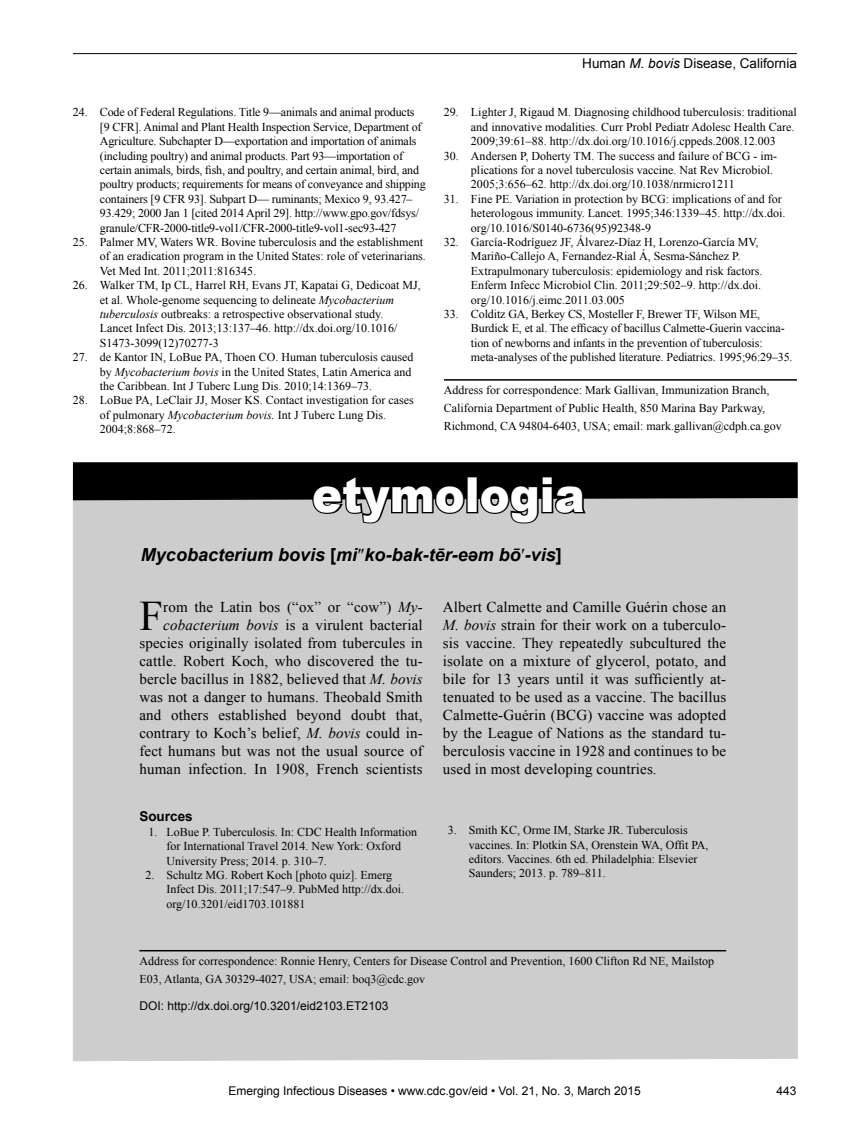
<style>
.page{position:relative;width:851px;height:1134px;background:#fff}
.page>*{position:absolute;margin:0;border:0;box-sizing:border-box;transform-origin:0 0}
.t1{font:900 48.15px "Arial";color:#fff;scale:.93 1}
.t2{font:42.15px "Times New Roman";color:#000}
.t3{font:italic 700 18px "Arial";color:#000}
.t4{font:15px/18px "Times New Roman";letter-spacing:.01em;color:#000;text-align:right}
.t5{font:13.5px "Arial";color:#000}
.t6{font:700 13.5px "Arial";color:#000}
.t7{font:12px/14.4px "Times New Roman";color:#000}
.t8{font:12px "Arial";color:#000}
.s1{font-style:italic}
.s2{font-style:normal}
.s3{font-family:"Times New Roman";font-weight:400;font-style:normal}
</style>
<div class="page">
<hr style="left:73px;top:53px;width:723px;height:1px;background:#000">
<hr style="left:444px;top:379px;width:353px;height:2px;background:#000">
<div style="left:73px;top:477px;width:725px;height:584px;background:#cdcdcd"></div>
<svg style="left:73px;top:462px;width:724px;height:63px;background:#4b4b4b"></svg>
<hr style="left:139px;top:950px;width:587px;height:1px;background:#000">
<p class="t7" style="left:100px;top:105px;width:327px;text-indent:-27px">24. Code of Federal Regulations. Title 9—animals and animal products [9 CFR]. Animal and Plant Health Inspection Service, Department of Agriculture. Subchapter D—exportation and importation of animals (including poultry) and animal products. Part 93—importation of certain animals, birds, fish, and poultry, and certain animal, bird, and poultry products; requirements for means of conveyance and shipping containers [9 CFR 93]. Subpart D— ruminants; Mexico 9, 93.427– 93.429; 2000 Jan 1 [cited 2014 April 29]. http://www.gpo.gov/fdsys/ granule/CFR-2000-title9-vol1/CFR-2000-title9-vol1-sec93-427</p>
<p class="t7" style="left:100px;top:235px;width:327px;text-indent:-27px">25. Palmer MV, Waters WR. Bovine tuberculosis and the establishment of an eradication program in the United States: role of veterinarians.<br>Vet Med Int. 2011;2011:816345.</p>
<p class="t7" style="left:100px;top:278px;width:322px;text-indent:-27px">26. Walker TM, Ip CL, Harrel RH, Evans JT, Kapatai G, Dedicoat MJ, et al. Whole-genome sequencing to delineate <span class="s1">Mycobacterium tuberculosis</span> outbreaks: a retrospective observational study.<br>Lancet Infect Dis. 2013;13:137–46. http://dx.doi.org/10.1016/ S1473-3099(12)70277-3</p>
<p class="t7" style="left:100px;top:350px;width:315px;text-indent:-27px">27. de Kantor IN, LoBue PA, Thoen CO. Human tuberculosis caused by <span class="s1">Mycobacterium bovis</span> in the United States, Latin America and the Caribbean. Int J Tuberc Lung Dis. 2010;14:1369–73.</p>
<p class="t7" style="left:100px;top:393px;width:315px;text-indent:-27px">28. LoBue PA, LeClair JJ, Moser KS. Contact investigation for cases of pulmonary <span class="s1">Mycobacterium bovis.</span> Int J Tuberc Lung Dis.<br>2004;8:868–72.</p>
<p class="t5" style="left:582px;top:55px;width:216px">Human <span class="s1">M. bovis</span> Disease, California</p>
<p class="t7" style="left:471px;top:105px;width:327px;text-indent:-27px">29. Lighter J, Rigaud M. Diagnosing childhood tuberculosis: traditional and innovative modalities. Curr Probl Pediatr Adolesc Health Care.<br>2009;39:61–88. http://dx.doi.org/10.1016/j.cppeds.2008.12.003</p>
<p class="t7" style="left:471px;top:148px;width:307px;text-indent:-27px">30. Andersen P, Doherty TM. The success and failure of BCG - im&shy;plications for a novel tuberculosis vaccine. Nat Rev Microbiol.<br>2005;3:656–62. http://dx.doi.org/10.1038/nrmicro1211</p>
<p class="t7" style="left:471px;top:191px;width:316px;text-indent:-27px">31. Fine PE. Variation in protection by BCG: implications of and for heterologous immunity. Lancet. 1995;346:1339–45. http://dx.doi. org/10.1016/S0140-6736(95)92348-9</p>
<p class="t7" style="left:471px;top:235px;width:293px;text-indent:-27px">32. García-Rodríguez JF, Álvarez-Díaz H, Lorenzo-García MV, Mariño-Callejo A, Fernandez-Rial Á, Sesma-Sánchez P.<br>Extrapulmonary tuberculosis: epidemiology and risk factors.<br>Enferm Infecc Microbiol Clin. 2011;29:502–9. http://dx.doi. org/10.1016/j.eimc.2011.03.005</p>
<p class="t7" style="left:471px;top:307px;width:323px;text-indent:-27px">33. Colditz GA, Berkey CS, Mosteller F, Brewer TF, Wilson ME, Burdick E, et al. The efficacy of bacillus Calmette-Guerin vaccina&shy;tion of newborns and infants in the prevention of tuberculosis: meta-analyses of the published literature. Pediatrics. 1995;96:29–35.</p>
<p class="t7" style="left:444px;top:381px;width:339px;line-height:18px">Address for correspondence: Mark Gallivan, Immunization Branch,<br>California Department of Public Health, 850 Marina Bay Parkway,<br>Richmond, CA 94804-6403, USA; email: mark.gallivan@cdph.ca.gov</p>
<h1 class="t1" style="left:312px;top:460px;width:295px">etymologia</h1>
<h3 class="t3" style="left:141px;top:543px;width:422px">Mycobacterium bovis <span class="s2">[</span>mi<span class="s3">″</span>ko-bak-tēr-eəm bō<span class="s3">′</span>-vis<span class="s2">]</span></h3>
<p class="t4" style="left:139px;top:598px;width:285px">rom the Latin bos (“ox” or “cow”) <span class="s1">My&shy;cobacterium bovis</span> is a virulent bacterial species originally isolated from tubercules in cattle. Robert Koch, who discovered the tu&shy;bercle bacillus in 1882, believed that <span class="s1">M. bovis </span>was not a danger to humans. Theobald Smith and others established beyond doubt that, contrary to Koch’s belief, <span class="s1">M. bovis</span> could in&shy;fect humans but was not the usual source of human infection. In 1908, French scientists</p>
<p class="t4" style="left:443px;top:598px;width:285px;text-align:justify">Albert Calmette and Camille Guérin chose an <span class="s1">M. bovis</span> strain for their work on a tuberculo&shy;sis vaccine. They repeatedly subcultured the isolate on a mixture of glycerol, potato, and bile for 13 years until it was sufficiently at&shy;tenuated to be used as a vaccine. The bacillus Calmette-Guérin (BCG) vaccine was adopted by the League of Nations as the standard tu&shy;berculosis vaccine in 1928 and continues to be used in most developing countries.</p>
<h2 class="t2" style="left:139px;top:587px;width:25px">F</h2>
<p class="t6" style="left:139px;top:808px;width:55px">Sources</p>
<p class="t7" style="left:166px;top:824px;width:252px;text-indent:-18px">1. LoBue P. Tuberculosis. In: CDC Health Information for International Travel 2014. New York: Oxford<br>University Press; 2014. p. 310–7.</p>
<p class="t7" style="left:166px;top:868px;width:239px;text-indent:-21px">2. Schultz MG. Robert Koch [photo quiz]. Emerg<br>Infect Dis. 2011;17:547–9. PubMed http://dx.doi. org/10.3201/eid1703.101881</p>
<p class="t7" style="left:469px;top:823px;width:241px;text-indent:-21px">3. Smith KC, Orme IM, Starke JR. Tuberculosis vaccines. In: Plotkin SA, Orenstein WA, Offit PA, editors. Vaccines. 6th ed. Philadelphia: Elsevier Saunders; 2013. p. 789–811.</p>
<p class="t7" style="left:139px;top:952px;width:576px;line-height:18px">Address for correspondence: Ronnie Henry, Centers for Disease Control and Prevention, 1600 Clifton Rd NE, Mailstop<br>E03, Atlanta, GA 30329-4027, USA; email: boq3@cdc.gov</p>
<p class="t8" style="left:139px;top:998px;width:250px">DOI: http://dx.doi.org/10.3201/eid2103.ET2103</p>
<p class="t8" style="left:228px;top:1083px;width:413px">Emerging Infectious Diseases • www.cdc.gov/eid • Vol. 21, No. 3, March 2015</p>
<p class="t8" style="left:776px;top:1083px;width:22px">443</p>
</div>
